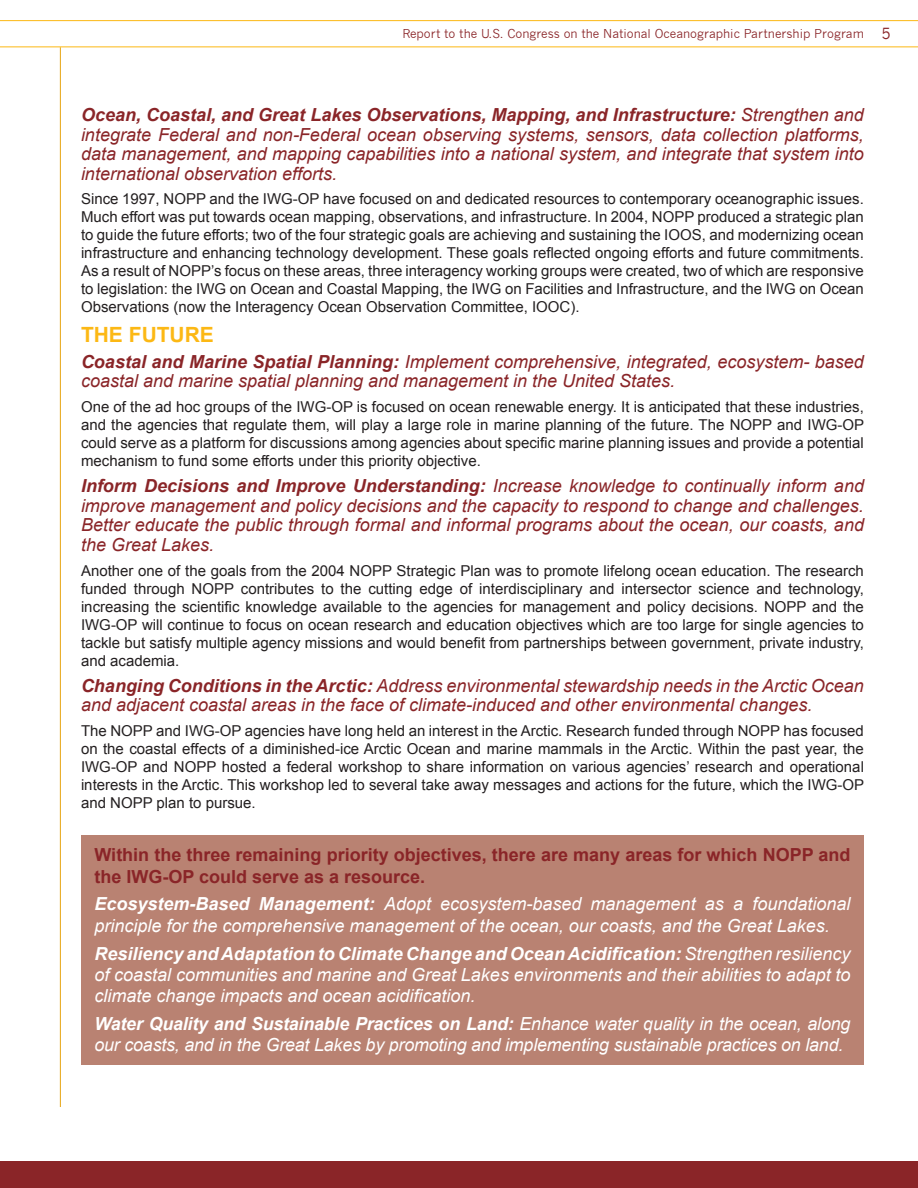
<style>
.page{position:relative;width:918px;height:1188px;background:#fff}
.page>*{position:absolute;margin:0;border:0;box-sizing:border-box;transform-origin:0 0}
.Head_1{font:700 21px "Arial";color:#fcb814}
.Chapter_3_Goals_Bull{font:italic 18px/19.5px "Arial";color:#8a2528;text-align:justify}
.Chapter_3_Goals_Bull-2{font:italic 18px/21.1px "Arial";color:#fff}
.Chapter_3_Goals_Bull-3{font:700 18px/21.1px "Arial";color:#8a2528}
.Body1{font:15px/18px "Arial";color:#231f20;text-align:justify}
.t1{font:12px "News Gothic";color:#8a2528}
.s1{font-size:15px}
.s2{font-weight:700}
</style>
<div class="page">
<hr style="left:60px;top:47px;width:1px;height:1060px;background:#e7a512">
<div style="left:0;top:1161px;width:918px;height:27px;background:#8a2528"></div>
<svg style="left:0;top:20px;width:918px;height:27px"></svg>
<div style="left:81px;top:835px;width:783px;height:229px;background:#b98272"></div>
<p class="t1" style="left:403px;top:27px;width:490px">Report to the U.S. Congress on the National Oceanographic Partnership Program <span class="s1">5</span></p>
<p class="Chapter_3_Goals_Bull" style="left:81px;top:105px;width:784px"><span class="s2">Ocean, Coastal, and Great Lakes Observations, Mapping, and Infrastructure:</span> Strengthen and integrate Federal and non-Federal ocean observing systems, sensors, data collection platforms, data management, and mapping capabilities into a national system, and integrate that system into international observation efforts.</p>
<p class="Body1" style="left:81px;top:190px;width:784px">Since 1997, NOPP and the IWG-OP have focused on and dedicated resources to contemporary oceanographic issues.<br>Much effort was put towards ocean mapping, observations, and infrastructure. In 2004, NOPP produced a strategic plan to guide the future efforts; two of the four strategic goals are achieving and sustaining the IOOS, and modernizing ocean infrastructure and enhancing technology development. These goals reflected ongoing efforts and future commitments.<br>As a result of NOPP’s focus on these areas, three interagency working groups were created, two of which are responsive to legislation: the IWG on Ocean and Coastal Mapping, the IWG on Facilities and Infrastructure, and the IWG on Ocean Observations (now the Interagency Ocean Observation Committee, IOOC).</p>
<p class="Head_1" style="left:81px;top:322px;width:134px">THE FUTURE</p>
<p class="Chapter_3_Goals_Bull" style="left:81px;top:352px;width:784px"><span class="s2">Coastal and Marine Spatial Planning:</span> Implement comprehensive, integrated, ecosystem- based coastal and marine spatial planning and management in the United States.</p>
<p class="Body1" style="left:81px;top:398px;width:785px">One of the ad hoc groups of the IWG-OP is focused on ocean renewable energy. It is anticipated that these industries, and the agencies that regulate them, will play a large role in marine planning of the future. The NOPP and IWG-OP could serve as a platform for discussions among agencies about specific marine planning issues and provide a potential mechanism to fund some efforts under this priority objective.</p>
<p class="Chapter_3_Goals_Bull" style="left:81px;top:476px;width:785px"><span class="s2">Inform Decisions and Improve Understanding:</span> Increase knowledge to continually inform and improve management and policy decisions and the capacity to respond to change and challenges.<br>Better educate the public through formal and informal programs about the ocean, our coasts, and the Great Lakes.</p>
<p class="Body1" style="left:81px;top:561px;width:785px">Another one of the goals from the 2004 NOPP Strategic Plan was to promote lifelong ocean education. The research funded through NOPP contributes to the cutting edge of interdisciplinary and intersector science and technology, increasing the scientific knowledge available to the agencies for management and policy decisions. NOPP and the IWG-OP will continue to focus on ocean research and education objectives which are too large for single agencies to tackle but satisfy multiple agency missions and would benefit from partnerships between government, private industry, and academia.</p>
<p class="Chapter_3_Goals_Bull" style="left:81px;top:676px;width:784px"><span class="s2">Changing Conditions in the Arctic:</span> Address environmental stewardship needs in the Arctic Ocean and adjacent coastal areas in the face of climate-induced and other environmental changes.</p>
<p class="Body1" style="left:81px;top:722px;width:785px">The NOPP and IWG-OP agencies have long held an interest in the Arctic. Research funded through NOPP has focused on the coastal effects of a diminished-ice Arctic Ocean and marine mammals in the Arctic. Within the past year, the IWG-OP and NOPP hosted a federal workshop to share information on various agencies’ research and operational interests in the Arctic. This workshop led to several take away messages and actions for the future, which the IWG-OP and NOPP plan to pursue.</p>
<p class="Chapter_3_Goals_Bull-3" style="left:94px;top:845px;width:757px">Within the three remaining priority objectives, there are many areas for which NOPP and the IWG-OP could serve as a resource.</p>
<p class="Chapter_3_Goals_Bull-2" style="left:94px;top:894px;width:757px"><span class="s2">Ecosystem-Based Management:</span> Adopt ecosystem-based management as a foundational principle for the comprehensive management of the ocean, our coasts, and the Great Lakes.</p>
<p class="Chapter_3_Goals_Bull-2" style="left:94px;top:943px;width:758px;text-align:justify"><span class="s2">Resiliency and Adaptation to Climate Change and Ocean Acidification:</span> Strengthen resiliency of coastal communities and marine and Great Lakes environments and their abilities to adapt to climate change impacts and ocean acidification.</p>
<p class="Chapter_3_Goals_Bull-2" style="left:94px;top:1013px;width:757px"><span class="s2">Water Quality and Sustainable Practices on Land:</span> Enhance water quality in the ocean, along our coasts, and in the Great Lakes by promoting and implementing sustainable practices on land.</p>
</div>
